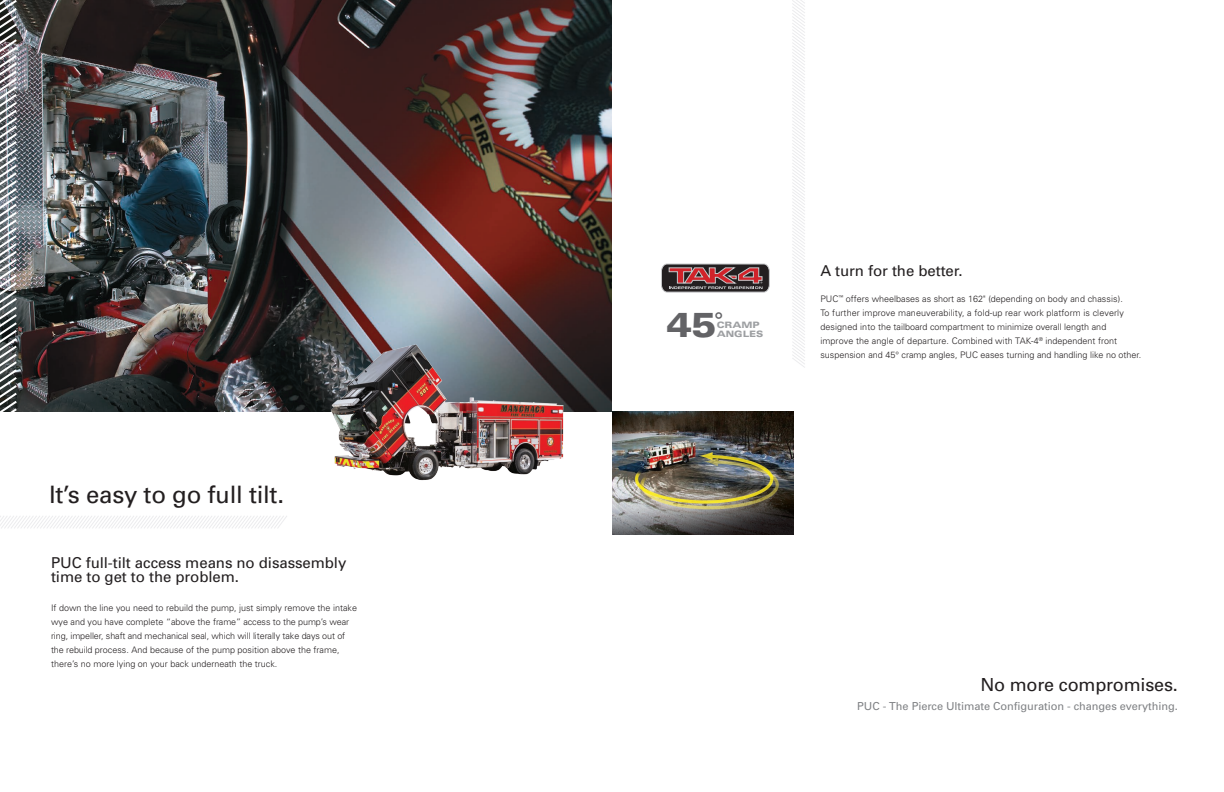
<style>
.page{position:relative;width:1224px;height:792px;background:#fff}
.page>*{position:absolute;margin:0;border:0;box-sizing:border-box;transform-origin:0 0}
.t1{font:900 expanded 34.5px "Univers";color:#636366}
.t2{font:24px "Univers";letter-spacing:-.01em;color:#231f20}
.t3{font:900 expanded 23.5px "Univers";color:#636366}
.t4{font:18px "Univers";letter-spacing:-.01em;color:#231f20}
.t5{font:15px/14.4px "Univers";letter-spacing:-.005em;color:#231f20}
.t6{font:11px "Univers";letter-spacing:-.005em;color:#808285}
.t7{font:300 9px/14px "Univers";color:#231f20}
.t8{font:900 expanded 8.8px "Univers";letter-spacing:-.01em;color:#9d9fa2}
</style>
<div class="page">
<img style="left:288px;top:0;width:324px;height:411px">
<svg style="left:792px;top:0;width:13px;height:368px"></svg>
<svg style="left:661px;top:264px;width:109px;height:29px;background:#714d4f"></svg>
<img style="left:325px;top:342px;width:243px;height:139px">
<img style="left:612px;top:411px;width:182px;height:124px">
<img style="left:0;top:0;width:288px;height:528px">
<h2 class="t2" style="left:49px;top:479px;width:236px">It’s easy to go full tilt.</h2>
<h3 class="t5" style="left:51px;top:555px;width:297px">PUC full-tilt access means no disassembly time to get to the problem.</h3>
<p class="t7" style="left:51px;top:601px;width:308px">If down the line you need to rebuild the pump, just simply remove the intake wye and you have complete “above the frame” access to the pump’s wear ring, impeller, shaft and mechanical seal, which will literally take days out of the rebuild process. And because of the pump position above the frame, there’s no more lying on your back underneath the truck.</p>
<h3 class="t3" style="left:714px;top:307px;width:11px">°</h3>
<h1 class="t1" style="left:667px;top:305px;width:52px">45</h1>
<p class="t8" style="left:717px;top:320px;width:44px">CRAMP</p>
<p class="t8" style="left:717px;top:328px;width:48px">ANGLES</p>
<h3 class="t5" style="left:820px;top:263px;width:144px">A turn for the better.</h3>
<p class="t7" style="left:820px;top:291px;width:323px">PUC<sup>™</sup> offers wheelbases as short as 162" (depending on body and chassis).<br>To further improve maneuverability, a fold-up rear work platform is cleverly designed into the tailboard compartment to minimize overall length and improve the angle of departure. Combined with TAK-4<sup>®</sup> independent front suspension and 45° cramp angles, PUC eases turning and handling like no other.</p>
<h3 class="t4" style="left:980px;top:674px;width:199px">No more compromises.</h3>
<p class="t6" style="left:857px;top:699px;width:322px">PUC - The Pierce Ultimate Configuration - changes everything.</p>
</div>
